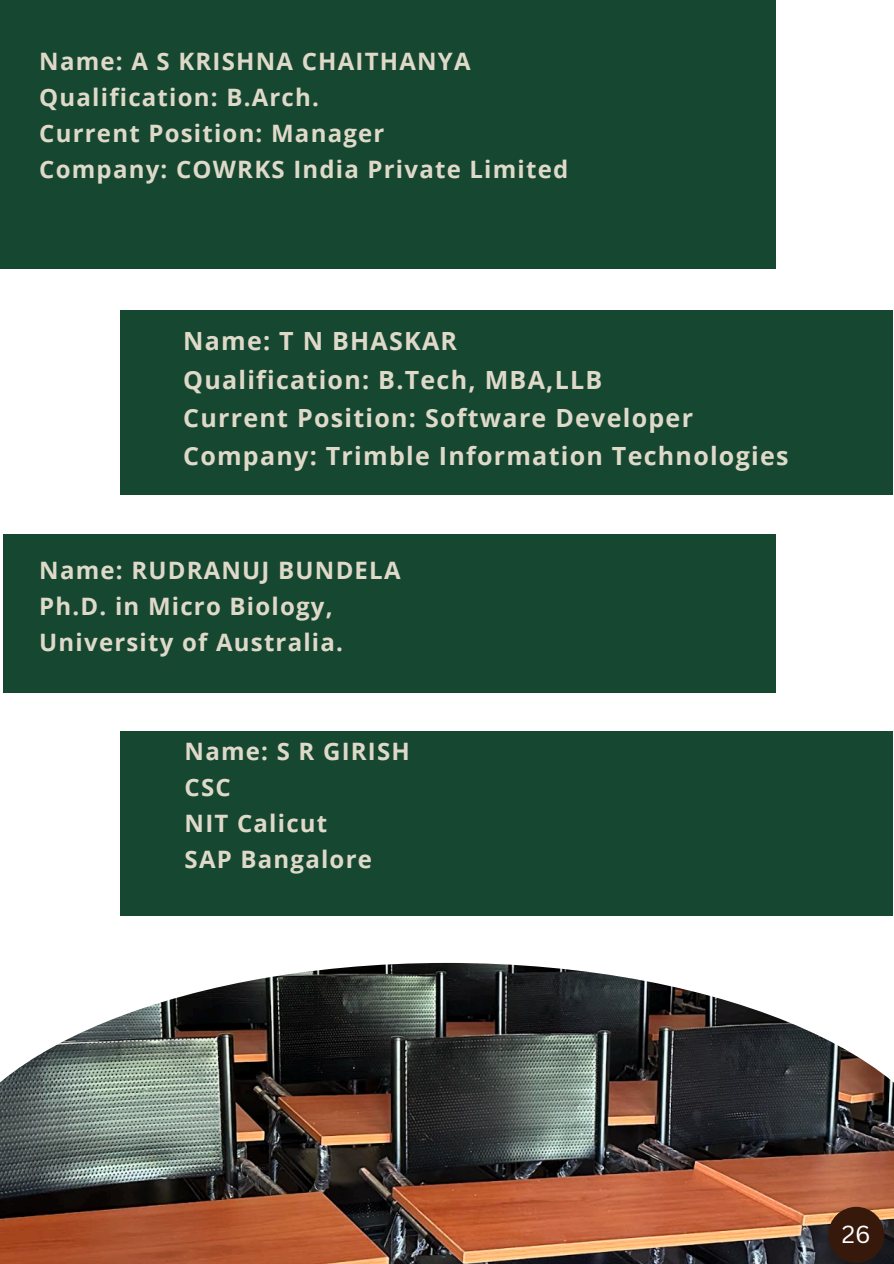
<style>
.page{position:relative;width:894px;height:1264px;background:#fff}
.page>*{position:absolute;margin:0;border:0;box-sizing:border-box;transform-origin:0 0}
.t1{font:700 25.05px/38.2px "Open Sans";letter-spacing:.05em;color:#dfd9c9}
.t2{font:700 24px/36px "Open Sans";letter-spacing:.05em;color:#dfd9c9}
.t3{font:24px "Canva Sans";color:#fff}
</style>
<div class="page">
<div style="left:0;top:0;width:775px;height:269px;background:#154731"></div>
<div style="left:3px;top:534px;width:772px;height:159px;background:#154731"></div>
<div style="left:121px;top:310px;width:771px;height:184px;background:#154731"></div>
<img style="left:0;top:962px;width:893px;height:301px">
<div style="left:828px;top:1206px;width:56px;height:56px;background:#37190b;border-radius:50%"></div>
<div style="left:121px;top:731px;width:771px;height:184px;background:#154731"></div>
<h1 class="t2" style="left:39px;top:43px;width:530px">Name: A S KRISHNA CHAITHANYA<br>Qualification: B.Arch.<br>Current Position: Manager<br>Company: COWRKS India Private Limited</h1>
<h1 class="t1" style="left:183px;top:321px;width:606px">Name: T N BHASKAR<br>Qualification: B.Tech, MBA,LLB<br>Current Position: Software Developer Company: Trimble Information Technologies</h1>
<h1 class="t2" style="left:39px;top:551px;width:363px">Name: RUDRANUJ BUNDELA<br>Ph.D. in Micro Biology,<br>University of Australia.</h1>
<p class="t2" style="left:185px;top:732px;width:227px">Name: S R GIRISH<br>CSC<br>NIT Calicut<br>SAP Bangalore</p>
<h1 class="t3" style="left:841px;top:1217px;width:30px">26</h1>
</div>
